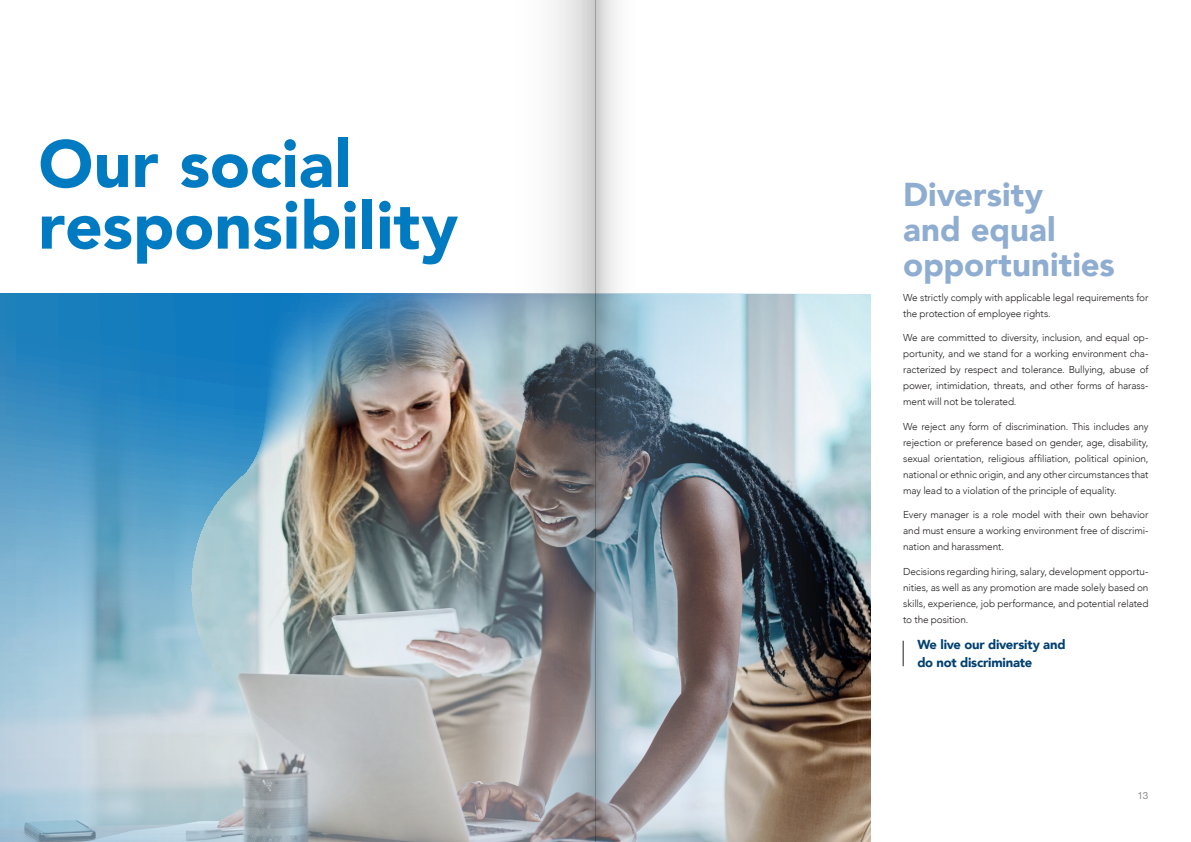
<style>
.page{position:relative;width:1191px;height:842px;background:#fff}
.page>*{position:absolute;margin:0;border:0;box-sizing:border-box;transform-origin:0 0}
.t1{font:900 65.9px/61.6px "Avenir";color:#007ac0}
.t2{font:900 33px/35px "Avenir";color:#8eadd0}
.t3{font:900 13px/18px "Avenir";letter-spacing:-.015em;color:#004071}
.t4{font:300 10px/16px "Avenir";letter-spacing:-.01em;color:#231f20;text-align:justify}
.t5{font:10px "Helvetica Neue";color:#8a8c8f}
</style>
<div class="page">
<svg style="left:902px;top:641px;width:1px;height:25px"></svg>
<img style="left:0;top:293px;width:870px;height:549px">
<svg style="left:595px;top:0;width:74px;height:842px"></svg>
<img style="left:448px;top:0;width:147px;height:842px">
<h1 class="t1" style="left:38px;top:132px;width:421px">Our social responsibility</h1>
<h2 class="t2" style="left:903px;top:176px;width:213px">Diversity<br>and equal opportunities</h2>
<p class="t4" style="left:903px;top:289px;width:247px">We strictly comply with applicable legal requirements for the protection of employee rights.</p>
<p class="t4" style="left:903px;top:330px;width:247px">We are committed to diversity, inclusion, and equal op&shy;portunity, and we stand for a working environment cha&shy;racterized by respect and tolerance. Bullying, abuse of power, intimidation, threats, and other forms of harass&shy;ment will not be tolerated.</p>
<p class="t4" style="left:903px;top:418px;width:247px">We reject any form of discrimination. This includes any rejection or preference based on gender, age, disability, sexual orientation, religious affiliation, political opinion, national or ethnic origin, and any other circumstances that may lead to a violation of the principle of equality.</p>
<p class="t4" style="left:903px;top:507px;width:247px">Every manager is a role model with their own behavior and must ensure a working environment free of discrimi&shy;nation and harassment.</p>
<p class="t4" style="left:903px;top:563px;width:247px">Decisions regarding hiring, salary, development opportu&shy;nities, as well as any promotion are made solely based on skills, experience, job performance, and potential related to the position.</p>
<h3 class="t3" style="left:917px;top:635px;width:150px">We live our diversity and do not discriminate</h3>
<p class="t5" style="left:1137px;top:788px;width:13px">13</p>
</div>
